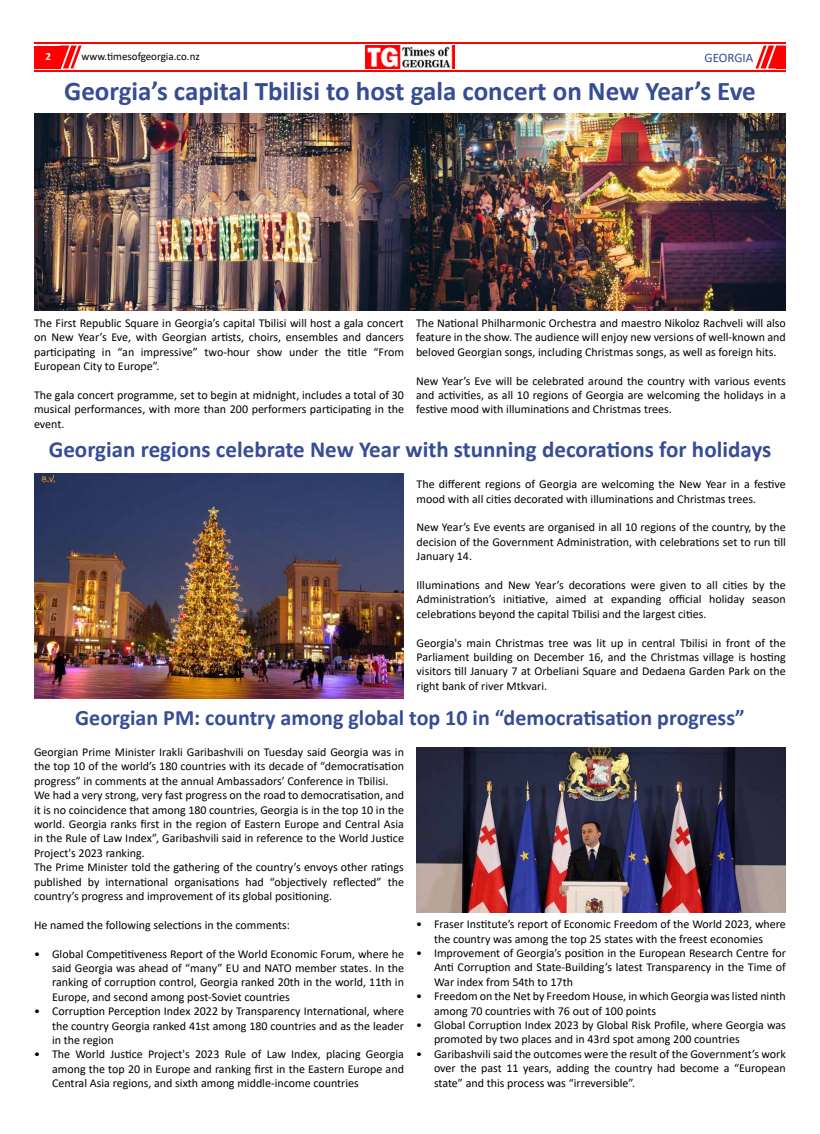
<style>
.page{position:relative;width:820px;height:1134px;background:#fff}
.page>*{position:absolute;margin:0;border:0;box-sizing:border-box;transform-origin:0 0}
.t1{font:700 27px "Calibri";color:#364d95}
.t2{font:700 23px "Calibri";color:#364d95}
.t3{font:700 22px "Calibri";color:#364d95}
.t4{font:13px "Calibri";color:#364d95}
.t5{font:12px/14.4px "Calibri";color:#000;text-align:justify}
.t6{font:11px "Calibri";color:#000}
.t7{font:700 11px "Calibri";color:#fff}
</style>
<div class="page">
<hr style="left:34px;top:71px;width:751px;height:1px;background:#f00">
<hr style="left:34px;top:43px;width:751px;height:1px;background:#f00">
<img style="left:365px;top:46px;width:89px;height:22px">
<div style="left:34px;top:46px;width:26px;height:22px;background:#f00"></div>
<svg style="left:60px;top:46px;width:22px;height:22px"></svg>
<svg style="left:755px;top:46px;width:30px;height:22px"></svg>
<img style="left:34px;top:113px;width:751px;height:198px">
<img style="left:34px;top:474px;width:370px;height:225px">
<img style="left:416px;top:747px;width:369px;height:166px">
<p class="t7" style="left:46px;top:49px;width:7px">2</p>
<p class="t6" style="left:82px;top:49px;width:120px">www.timesofgeorgia.co.nz</p>
<p class="t4" style="left:704px;top:49px;width:50px">GEORGIA</p>
<h1 class="t1" style="left:64px;top:72px;width:693px">Georgia’s capital Tbilisi to host gala concert on New Year’s Eve</h1>
<p class="t5" style="left:34px;top:315px;width:371px">The First Republic Square in Georgia’s capital Tbilisi will host a gala concert on New Year’s Eve, with Georgian artists, choirs, ensembles and dancers participating in “an impressive” two-hour show under the title “From European City to Europe”.</p>
<p class="t5" style="left:34px;top:387px;width:371px">The gala concert programme, set to begin at midnight, includes a total of 30 musical performances, with more than 200 performers participating in the event.</p>
<p class="t5" style="left:416px;top:315px;width:371px">The National Philharmonic Orchestra and maestro Nikoloz Rachveli will also feature in the show. The audience will enjoy new versions of well-known and beloved Georgian songs, including Christmas songs, as well as foreign hits.</p>
<p class="t5" style="left:416px;top:373px;width:371px">New Year’s Eve will be celebrated around the country with various events and activities, as all 10 regions of Georgia are welcoming the holidays in a festive mood with illuminations and Christmas trees.</p>
<h2 class="t2" style="left:49px;top:433px;width:723px">Georgian regions celebrate New Year with stunning decorations for holidays</h2>
<p class="t5" style="left:416px;top:477px;width:371px">The different regions of Georgia are welcoming the New Year in a festive mood with all cities decorated with illuminations and Christmas trees.</p>
<p class="t5" style="left:416px;top:520px;width:371px">New Year’s Eve events are organised in all 10 regions of the country, by the decision of the Government Administration, with celebrations set to run till January 14.</p>
<p class="t5" style="left:416px;top:577px;width:371px">Illuminations and New Year’s decorations were given to all cities by the Administration’s initiative, aimed at expanding official holiday season celebrations beyond the capital Tbilisi and the largest cities.</p>
<p class="t5" style="left:416px;top:635px;width:371px">Georgia's main Christmas tree was lit up in central Tbilisi in front of the Parliament building on December 16, and the Christmas village is hosting visitors till January 7 at Orbeliani Square and Dedaena Garden Park on the right bank of river Mtkvari.</p>
<h3 class="t3" style="left:75px;top:702px;width:670px">Georgian PM: country among global top 10 in “democratisation progress”</h3>
<p class="t5" style="left:34px;top:744px;width:371px;text-align:left">Georgian Prime Minister Irakli Garibashvili on Tuesday said Georgia was in the top 10 of the world’s 180 countries with its decade of “democratisation progress” in comments at the annual Ambassadors’ Conference in Tbilisi.<br>We had a very strong, very fast progress on the road to democratisation, and it is no coincidence that among 180 countries, Georgia is in the top 10 in the world. Georgia ranks first in the region of Eastern Europe and Central Asia in the Rule of Law Index”, Garibashvili said in reference to the World Justice Project's 2023 ranking.<br>The Prime Minister told the gathering of the country’s envoys other ratings published by international organisations had “objectively reflected” the country’s progress and improvement of its global positioning.</p>
<p class="t5" style="left:34px;top:917px;width:257px">He named the following selections in the comments:</p>
<p class="t5" style="left:52px;top:946px;width:353px;text-indent:-18px">• Global Competitiveness Report of the World Economic Forum, where he said Georgia was ahead of “many” EU and NATO member states. In the ranking of corruption control, Georgia ranked 20th in the world, 11th in Europe, and second among post-Soviet countries</p>
<p class="t5" style="left:52px;top:1004px;width:353px;text-indent:-18px">• Corruption Perception Index 2022 by Transparency International, where the country Georgia ranked 41st among 180 countries and as the leader in the region</p>
<p class="t5" style="left:52px;top:1047px;width:353px;text-indent:-18px">• The World Justice Project's 2023 Rule of Law Index, placing Georgia among the top 20 in Europe and ranking first in the Eastern Europe and Central Asia regions, and sixth among middle-income countries</p>
<p class="t5" style="left:416px;top:917px;width:371px;text-align:center">• Fraser Institute’s report of Economic Freedom of the World 2023, where the country was among the top 25 states with the freest economies</p>
<p class="t5" style="left:434px;top:945px;width:353px;text-indent:-18px">• Improvement of Georgia’s position in the European Research Centre for Anti Corruption and State-Building’s latest Transparency in the Time of War index from 54th to 17th</p>
<p class="t5" style="left:434px;top:989px;width:353px;text-indent:-18px">• Freedom on the Net by Freedom House, in which Georgia was listed ninth among 70 countries with 76 out of 100 points</p>
<p class="t5" style="left:434px;top:1017px;width:353px;text-indent:-18px">• Global Corruption Index 2023 by Global Risk Profile, where Georgia was promoted by two places and in 43rd spot among 200 countries</p>
<p class="t5" style="left:434px;top:1046px;width:353px;text-indent:-18px">• Garibashvili said the outcomes were the result of the Government’s work over the past 11 years, adding the country had become a “European state” and this process was “irreversible”.</p>
</div>
